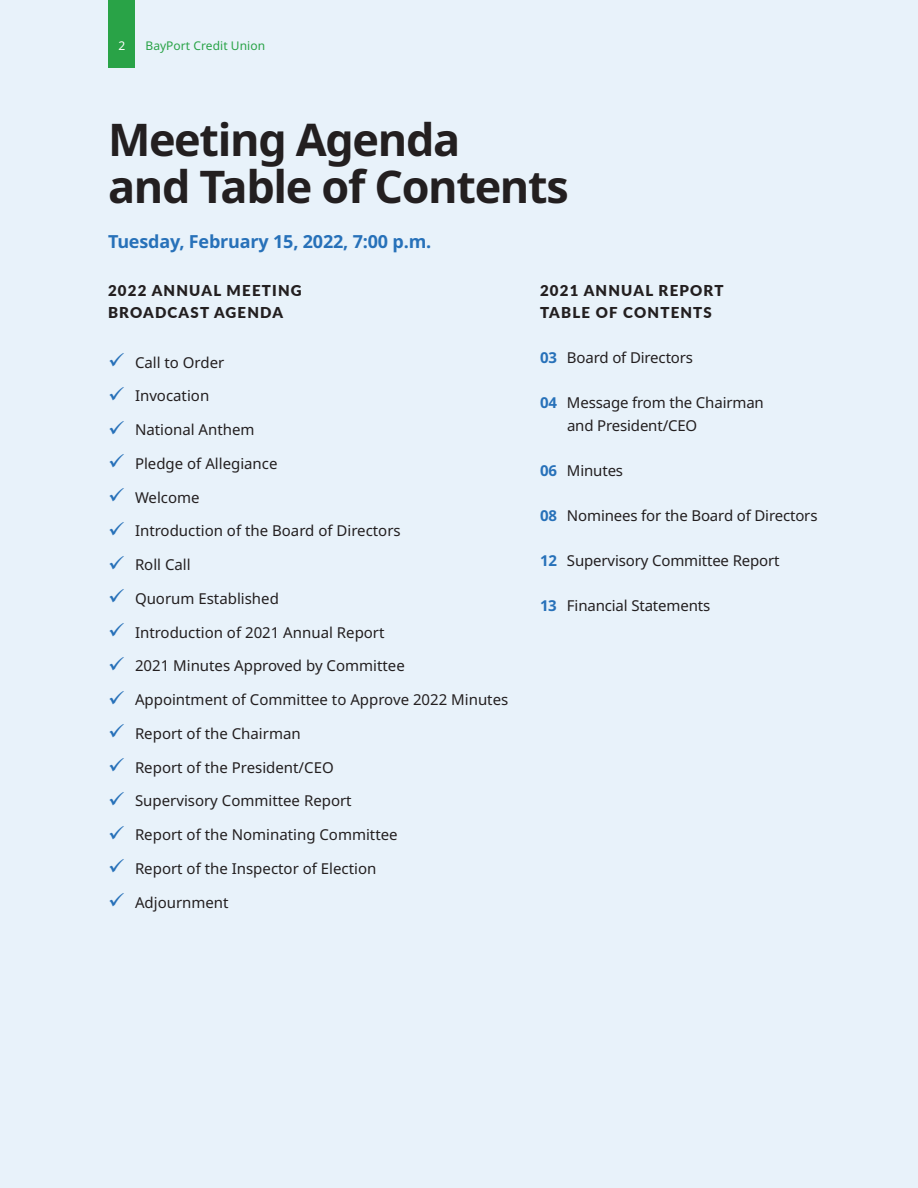
<style>
.page{position:relative;width:918px;height:1188px;background:#e8f2fa}
.page>*{position:absolute;margin:0;border:0;box-sizing:border-box;transform-origin:0 0}
.t1{font:700 45px "Noto Sans";letter-spacing:-.03em;color:#231f20}
.t2{font:700 18px "Noto Sans";letter-spacing:-.01em;color:#2771b9}
.t3{font:15px "Noto Sans";color:#231f20}
.t4{font:900 15px "Lato";letter-spacing:.08em;color:#231f20}
.t5{font:12px "Noto Sans";letter-spacing:.005em;color:#29a347}
.t6{font:12px "Noto Sans";color:#fff}
.s1{font-weight:700;color:#2771b9}
</style>
<div class="page">
<div style="left:108px;top:0;width:27px;height:68px;background:#29a347"></div>
<p class="t6" style="left:118px;top:37px;width:8px">2</p>
<p class="t5" style="left:145px;top:37px;width:121px">BayPort Credit Union</p>
<p class="t1" style="left:108px;top:108px;width:354px">Meeting Agenda</p>
<p class="t1" style="left:108px;top:154px;width:462px">and Table of Contents</p>
<p class="t2" style="left:108px;top:228px;width:325px">Tuesday, February 15, 2022, 7:00 p.m.</p>
<p class="t4" style="left:108px;top:279px;width:195px">2022 ANNUAL MEETING</p>
<p class="t4" style="left:108px;top:301px;width:177px">BROADCAST AGENDA</p>
<p class="t3" style="left:135px;top:352px;width:91px">Call to Order</p>
<p class="t3" style="left:135px;top:385px;width:76px">Invocation</p>
<p class="t3" style="left:135px;top:419px;width:121px">National Anthem</p>
<p class="t3" style="left:135px;top:453px;width:144px">Pledge of Allegiance</p>
<p class="t3" style="left:135px;top:487px;width:66px">Welcome</p>
<p class="t3" style="left:135px;top:520px;width:267px">Introduction of the Board of Directors</p>
<p class="t3" style="left:135px;top:554px;width:57px">Roll Call</p>
<p class="t3" style="left:135px;top:588px;width:145px">Quorum Established</p>
<p class="t3" style="left:135px;top:622px;width:251px">Introduction of 2021 Annual Report</p>
<p class="t3" style="left:135px;top:655px;width:271px">2021 Minutes Approved by Committee</p>
<p class="t3" style="left:135px;top:689px;width:375px">Appointment of Committee to Approve 2022 Minutes</p>
<p class="t3" style="left:135px;top:723px;width:167px">Report of the Chairman</p>
<p class="t3" style="left:135px;top:757px;width:200px">Report of the President/CEO</p>
<p class="t3" style="left:135px;top:790px;width:218px">Supervisory Committee Report</p>
<p class="t3" style="left:135px;top:824px;width:264px">Report of the Nominating Committee</p>
<p class="t3" style="left:135px;top:858px;width:243px">Report of the Inspector of Election</p>
<p class="t3" style="left:135px;top:892px;width:95px">Adjournment</p>
<p class="t4" style="left:540px;top:279px;width:185px">2021 ANNUAL REPORT</p>
<p class="t4" style="left:540px;top:301px;width:173px">TABLE OF CONTENTS</p>
<p class="t3" style="left:540px;top:347px;width:155px"><span class="s1">03</span> Board of Directors</p>
<p class="t3" style="left:540px;top:392px;width:225px"><span class="s1">04</span> Message from the Chairman</p>
<p class="t3" style="left:567px;top:415px;width:132px">and President/CEO</p>
<p class="t3" style="left:540px;top:460px;width:85px"><span class="s1">06</span> Minutes</p>
<p class="t3" style="left:540px;top:505px;width:279px"><span class="s1">08</span> Nominees for the Board of Directors</p>
<p class="t3" style="left:540px;top:550px;width:241px"><span class="s1">12</span> Supervisory Committee Report</p>
<p class="t3" style="left:540px;top:595px;width:172px"><span class="s1">13</span> Financial Statements</p>
</div>
